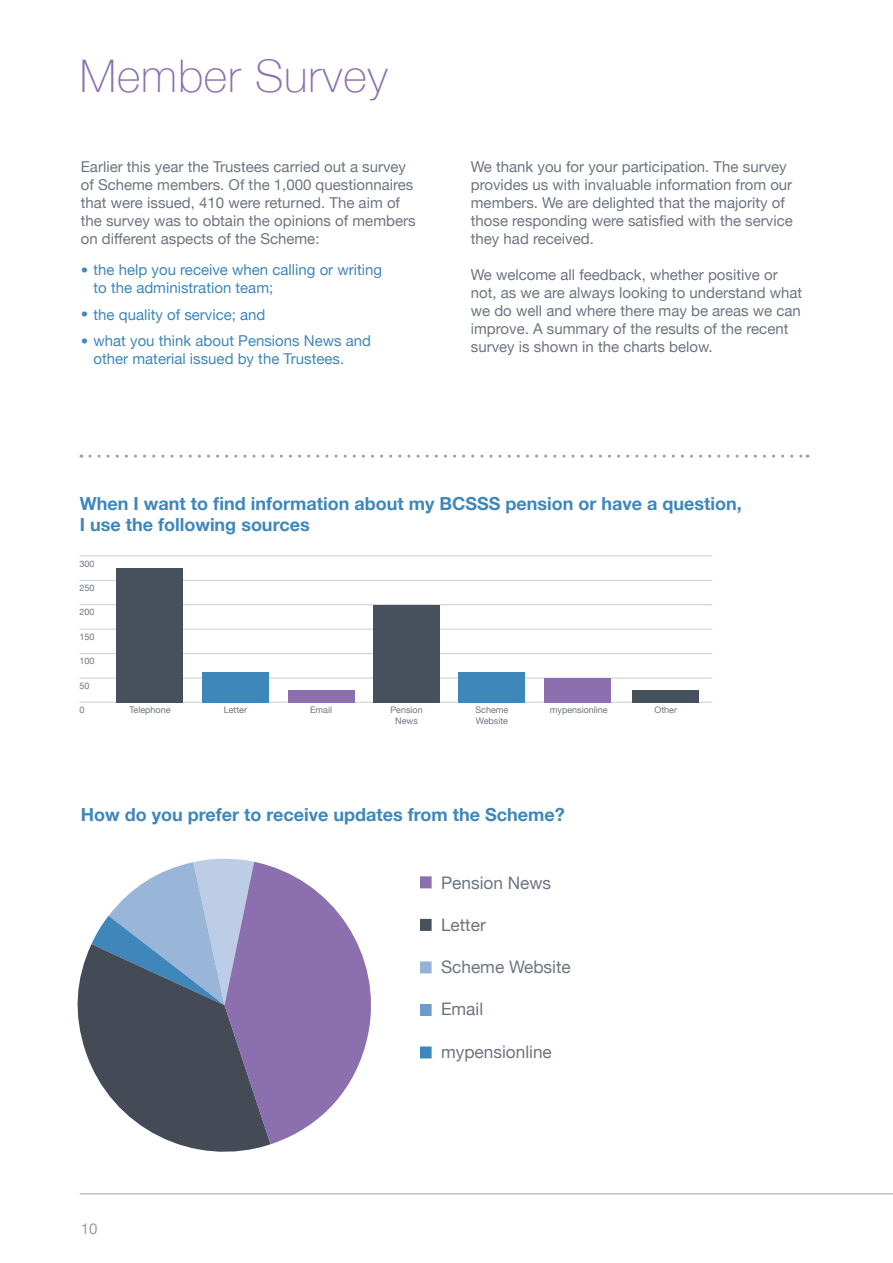
<style>
.page{position:relative;width:893px;height:1263px;background:#fff}
.page>*{position:absolute;margin:0;border:0;box-sizing:border-box;transform-origin:0 0}
.t1{font:100 45px "Helvetica Neue";letter-spacing:.02em;color:#8b6faf}
.t2{font:700 18px/21px "Helvetica Neue";color:#3e87bb}
.t3{font:17.25px "Helvetica Neue";color:#6d7581}
.t4{font:15.15px "Helvetica Neue";color:#999ea8}
.t5{font:15px/18px "Helvetica Neue";color:#6d7581}
.t6{font:15px/18px "Helvetica Neue";color:#3e87bb}
.t7{font:9px/10.5px "Helvetica Neue";color:#6d7581;text-align:center}
.s1{font-size:12px}
</style>
<div class="page">
<hr style="left:80px;top:1193px;width:813px;height:1px;background:#999ea8">
<hr style="left:79px;top:555px;width:633px;height:1px;background:#c9ccd2">
<hr style="left:79px;top:604px;width:633px;height:1px;background:#c9ccd2">
<hr style="left:79px;top:580px;width:633px;height:1px;background:#c9ccd2">
<hr style="left:79px;top:629px;width:633px;height:1px;background:#c9ccd2">
<hr style="left:79px;top:653px;width:633px;height:1px;background:#c9ccd2">
<hr style="left:79px;top:678px;width:633px;height:1px;background:#c9ccd2">
<hr style="left:79px;top:702px;width:633px;height:1px;background:#c9ccd2">
<div style="left:633px;top:690px;width:66px;height:12px;background:#47515d"></div>
<div style="left:117px;top:568px;width:66px;height:134px;background:#47515d"></div>
<div style="left:202px;top:672px;width:66px;height:30px;background:#3e87bb"></div>
<div style="left:288px;top:690px;width:66px;height:12px;background:#8b6faf"></div>
<div style="left:373px;top:605px;width:67px;height:97px;background:#47515d"></div>
<div style="left:459px;top:672px;width:66px;height:30px;background:#3e87bb"></div>
<div style="left:544px;top:678px;width:67px;height:24px;background:#8b6faf"></div>
<div style="left:420px;top:876px;width:12px;height:12px;background:#8b6faf"></div>
<div style="left:420px;top:919px;width:12px;height:12px;background:#47515d"></div>
<div style="left:420px;top:961px;width:12px;height:12px;background:#94b3d6"></div>
<div style="left:420px;top:1004px;width:12px;height:12px;background:#6d9cc8"></div>
<div style="left:420px;top:1046px;width:12px;height:12px;background:#3e87bb"></div>
<svg style="left:77px;top:858px;width:294px;height:294px"></svg>
<svg style="left:90px;top:455px;width:718px;height:3px"></svg>
<h1 class="t1" style="left:80px;top:42px;width:309px">Member Survey</h1>
<p class="t5" style="left:81px;top:159px;width:336px">Earlier this year the Trustees carried out a survey of Scheme members. Of the 1,000 questionnaires that were issued, 410 were returned. The aim of the survey was to obtain the opinions of members on different aspects of the Scheme:</p>
<p class="t6" style="left:94px;top:262px;width:290px;text-indent:-13px"><span class="s1">●</span> the help you receive when calling or writing to the administration team;</p>
<p class="t6" style="left:81px;top:306px;width:186px"><span class="s1">●</span> the quality of service; and</p>
<p class="t6" style="left:94px;top:333px;width:279px;text-indent:-13px"><span class="s1">●</span> what you think about Pensions News and other material issued by the Trustees.</p>
<p class="t5" style="left:471px;top:159px;width:323px">We thank you for your participation. The survey provides us with invaluable information from our members. We are delighted that the majority of those responding were satisfied with the service they had received.</p>
<p class="t5" style="left:471px;top:267px;width:333px">We welcome all feedback, whether positive or not, as we are always looking to understand what we do well and where there may be areas we can improve. A summary of the results of the recent survey is shown in the charts below.</p>
<p class="t2" style="left:80px;top:494px;width:664px">When I want to find information about my BCSSS pension or have a question,<br>I use the following sources</p>
<p class="t7" style="left:79px;top:559px;width:17px">300</p>
<p class="t7" style="left:79px;top:583px;width:17px">250</p>
<p class="t7" style="left:79px;top:607px;width:17px">200</p>
<p class="t7" style="left:79px;top:632px;width:17px">150</p>
<p class="t7" style="left:79px;top:656px;width:17px">100</p>
<p class="t7" style="left:79px;top:681px;width:12px">50</p>
<p class="t7" style="left:79px;top:705px;width:7px">0</p>
<p class="t7" style="left:224px;top:705px;width:25px">Letter</p>
<p class="t7" style="left:310px;top:705px;width:24px">Email</p>
<p class="t7" style="left:390px;top:705px;width:34px">Pension<br>News</p>
<p class="t7" style="left:475px;top:705px;width:35px;text-align:left">Scheme<br>Website</p>
<p class="t7" style="left:550px;top:705px;width:59px">mypensionline</p>
<p class="t7" style="left:654px;top:705px;width:24px">Other</p>
<p class="t7" style="left:129px;top:705px;width:43px">Telephone</p>
<p class="t2" style="left:81px;top:804px;width:486px">How do you prefer to receive updates from the Scheme?</p>
<p class="t4" style="left:81px;top:1217px;width:18px">10</p>
<p class="t3" style="left:441px;top:870px;width:112px">Pension News</p>
<p class="t3" style="left:441px;top:912px;width:46px">Letter</p>
<p class="t3" style="left:441px;top:954px;width:131px">Scheme Website</p>
<p class="t3" style="left:441px;top:997px;width:44px">Email</p>
<p class="t3" style="left:441px;top:1040px;width:112px">mypensionline</p>
</div>
